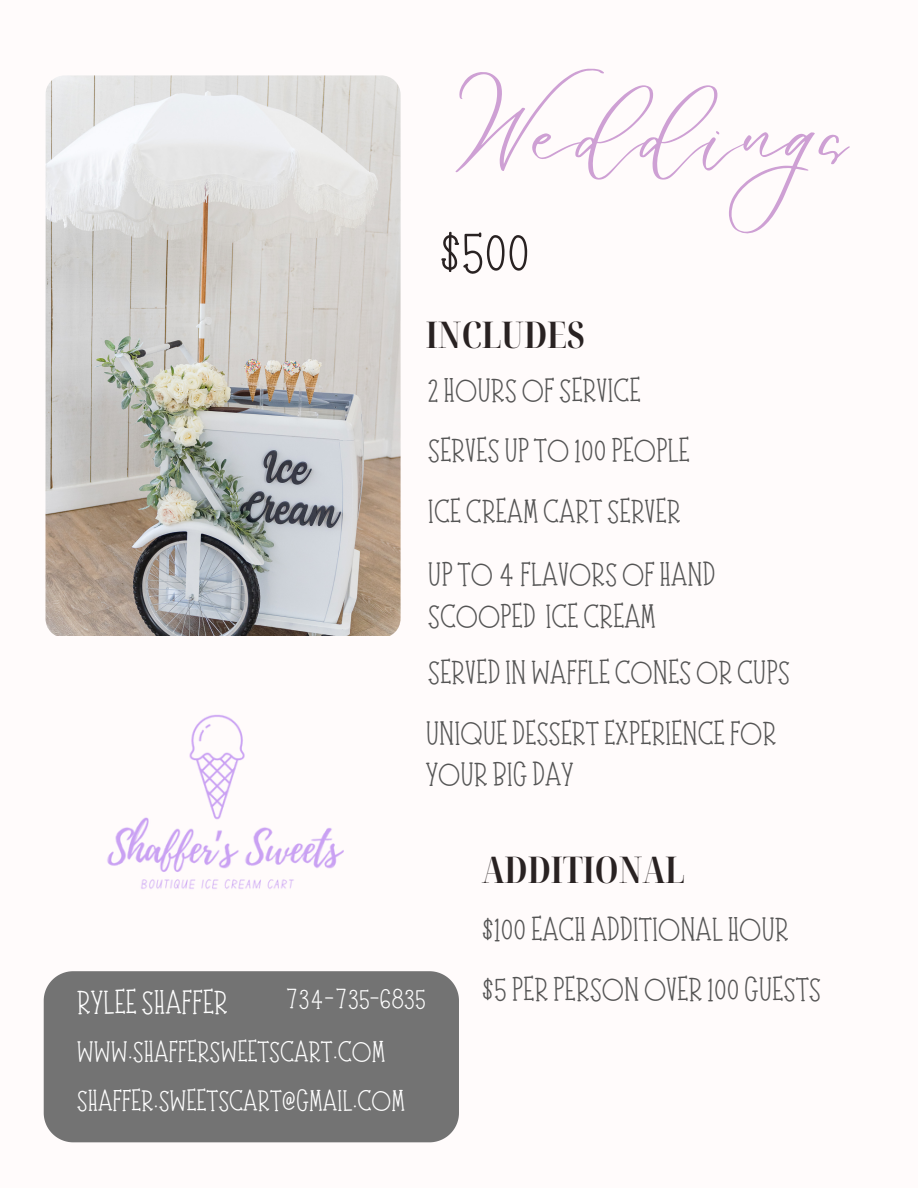
<style>
.page{position:relative;width:918px;height:1188px;background:#fffbfb}
.page>*{position:absolute;margin:0;border:0;box-sizing:border-box;transform-origin:0 0}
.t1{font:71.4px "Le Jour Script";color:#cea0d4}
.t2{font:54.3px "Moonlight";color:#292222}
.t3{font:700 extra-condensed 36.75px "Noto Serif Display";color:#292222}
.t4{font:30.3px/41.7px "Moonlight";color:#545454}
.t5{font:30.3px "Moonlight";color:#fff}
.t6{font:27px "Moonlight";color:#fff}
.t7{font:25.8px "Moonlight";color:#fff}
</style>
<div class="page">
<img style="left:46px;top:75px;width:355px;height:561px">
<img style="left:107px;top:714px;width:237px;height:175px">
<div style="left:44px;top:971px;width:415px;height:171px;background:#737373"></div>
<h2 class="t1" style="left:450px;top:89px;width:436px">Weddings</h2>
<h3 class="t2" style="left:439px;top:222px;width:92px">$500</h3>
<h4 class="t3" style="left:426px;top:309px;width:160px">INCLUDES</h4>
<h4 class="t4" style="left:428px;top:370px;width:214px">2 HOURS OF SERVICE</h4>
<h4 class="t4" style="left:428px;top:430px;width:263px">SERVES UP TO 100 PEOPLE</h4>
<h4 class="t4" style="left:428px;top:490px;width:254px">ICE CREAM CART SERVER</h4>
<p class="t4" style="left:428px;top:554px;width:289px">UP TO 4 FLAVORS OF HAND<br>SCOOPED ICE CREAM</p>
<h4 class="t4" style="left:428px;top:652px;width:364px">SERVED IN WAFFLE CONES OR CUPS</h4>
<h3 class="t4" style="left:426px;top:712px;width:352px">UNIQUE DESSERT EXPERIENCE FOR<br>YOUR BIG DAY</h3>
<p class="t7" style="left:285px;top:985px;width:143px">734-735-6835</p>
<h4 class="t5" style="left:77px;top:985px;width:152px">RYLEE SHAFFER</h4>
<p class="t6" style="left:77px;top:1037px;width:310px">WWW.SHAFFERSWEETSCART.COM</p>
<p class="t6" style="left:77px;top:1085px;width:330px">SHAFFER.SWEETSCART@GMAIL.COM</p>
<h4 class="t3" style="left:482px;top:844px;width:204px">ADDITIONAL</h4>
<h4 class="t4" style="left:482px;top:908px;width:308px">$100 EACH ADDITIONAL HOUR</h4>
<p class="t4" style="left:482px;top:968px;width:341px">$5 PER PERSON OVER 100 GUESTS</p>
</div>
